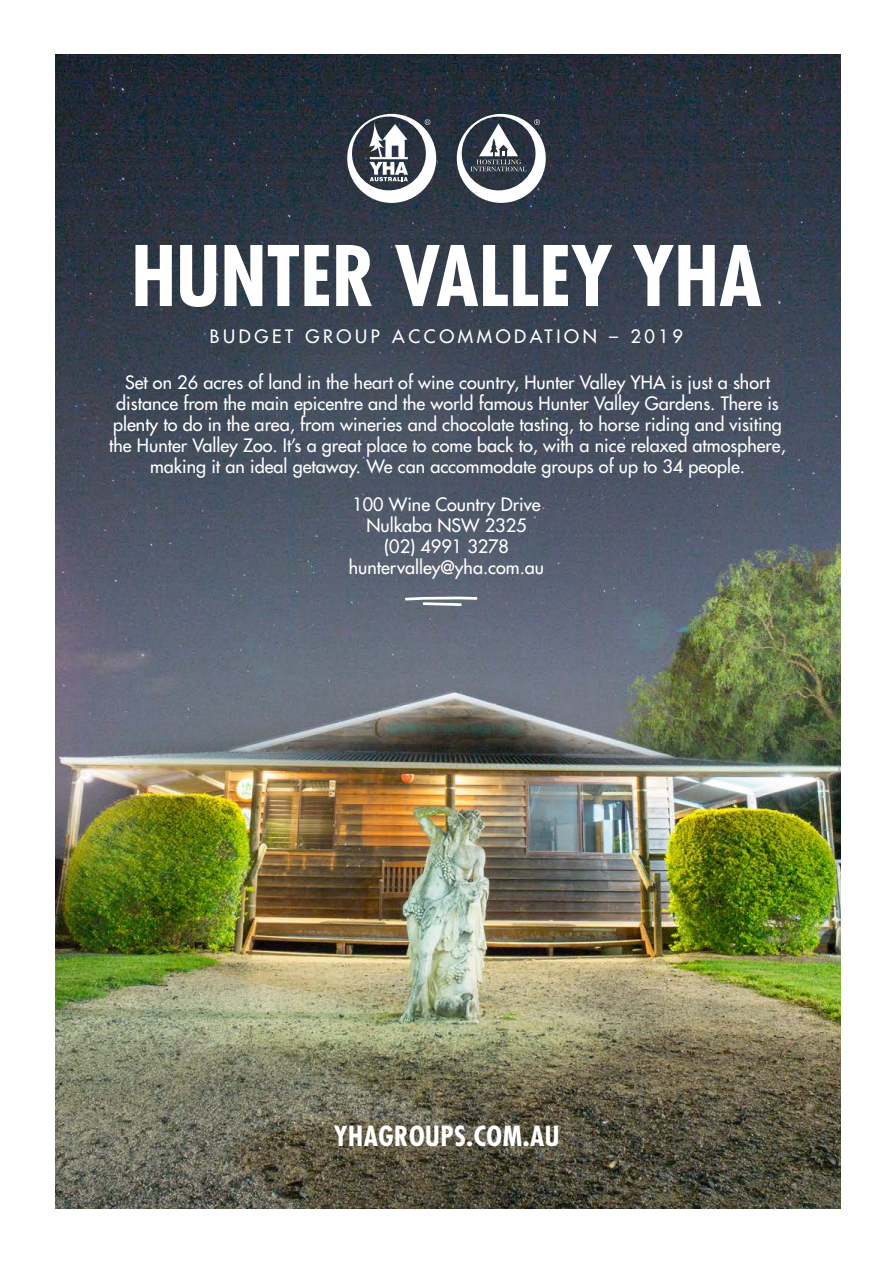
<style>
.page{position:relative;width:893px;height:1263px;background:#fff}
.page>*{position:absolute;margin:0;border:0;box-sizing:border-box;transform-origin:0 0}
.t1{font:700 condensed 81px "Futura Std";color:#fff}
.t2{font:700 condensed 27px "Futura Std";letter-spacing:.02em;color:#fff}
.t3{font:500 18px/21px "Futura Std";color:#fff;text-align:center}
.t4{font:500 18px "Futura Std";letter-spacing:.2em;color:#fff}
</style>
<div class="page">
<img style="left:55px;top:54px;width:785px;height:1155px">
<svg style="left:347px;top:114px;width:89px;height:89px"></svg>
<svg style="left:457px;top:114px;width:89px;height:89px"></svg>
<svg style="left:405px;top:596px;width:73px;height:10px"></svg>
<h1 class="t1" style="left:131px;top:226px;width:632px">HUNTER VALLEY YHA</h1>
<p class="t4" style="left:210px;top:325px;width:475px">BUDGET GROUP ACCOMMODATION – 2019</p>
<p class="t3" style="left:109px;top:372px;width:678px">Set on 26 acres of land in the heart of wine country, Hunter Valley YHA is just a short distance from the main epicentre and the world famous Hunter Valley Gardens. There is plenty to do in the area, from wineries and chocolate tasting, to horse riding and visiting the Hunter Valley Zoo. It’s a great place to come back to, with a nice relaxed atmosphere, making it an ideal getaway. We can accommodate groups of up to 34 people.</p>
<p class="t3" style="left:349px;top:494px;width:197px">100 Wine Country Drive<br>Nulkaba NSW 2325 (02) 4991 3278 huntervalley@yha.com.au</p>
<h2 class="t2" style="left:334px;top:1119px;width:227px">YHAGROUPS.COM.AU</h2>
</div>
